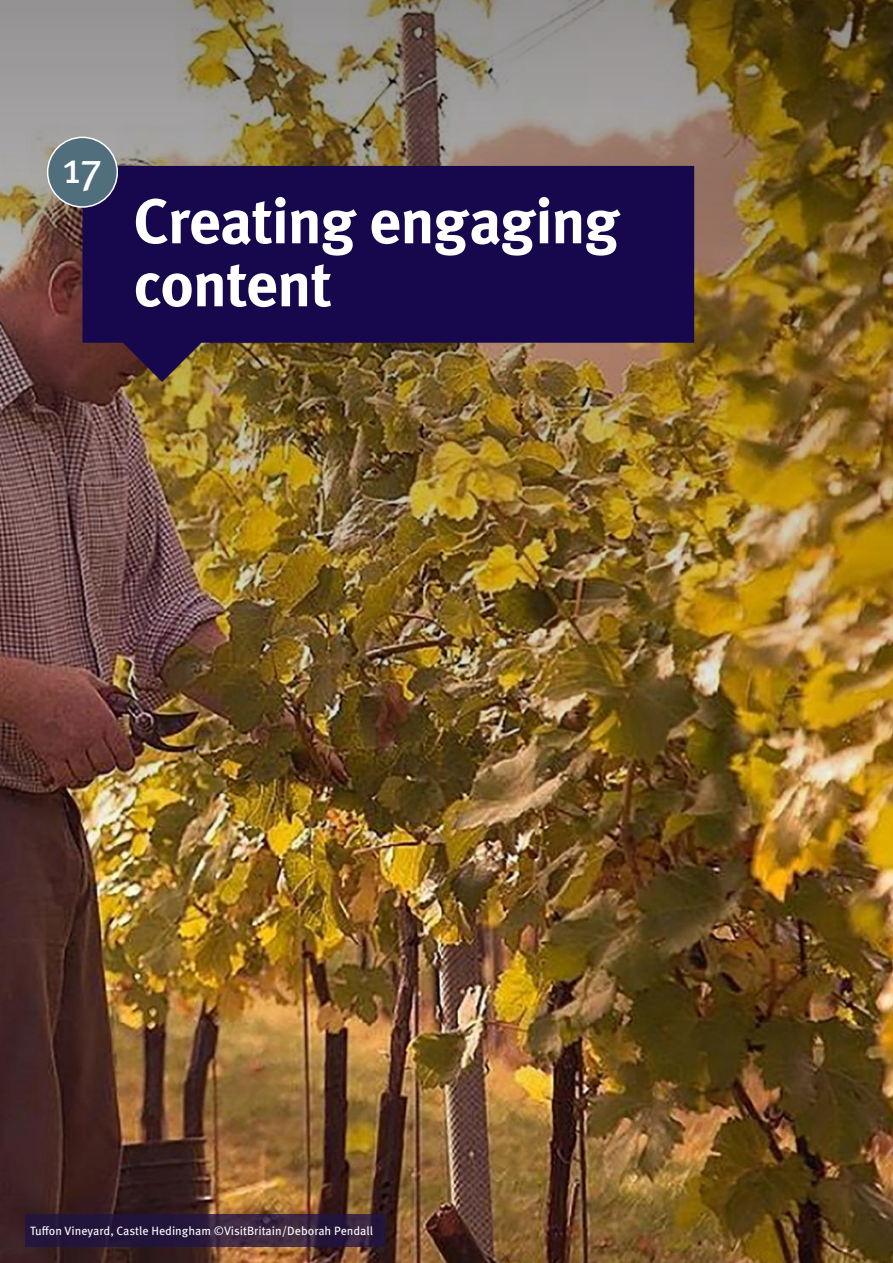
<style>
.page{position:relative;width:893px;height:1263px;background:#fff}
.page>*{position:absolute;margin:0;border:0;box-sizing:border-box;transform-origin:0 0}
.t1{font:700 63px/63px "Meta Pro";letter-spacing:-.025em;color:#fff}
.t2{font:43.8px "Meta Pro";color:#fff}
.t3{font:12px "Meta Pro";color:#fff}
</style>
<div class="page">
<img style="left:0;top:980px;width:893px;height:283px">
<img style="left:0;top:0;width:893px;height:980px">
<svg style="left:82px;top:166px;width:612px;height:216px;background:#291748"></svg>
<div style="left:48px;top:137px;width:69px;height:70px;background:#516e7c;border-radius:50%"></div>
<div style="left:47px;top:137px;width:71px;height:71px;border:2px solid #fff;border-radius:50%"></div>
<div style="left:11px;top:1204px;width:391px;height:59px;background:#241f1f;opacity:.75"></div>
<h2 class="t2" style="left:62px;top:134px;width:41px">17</h2>
<h1 class="t1" style="left:133px;top:186px;width:488px">Creating engaging content</h1>
<p class="t3" style="left:30px;top:1221px;width:344px">Tuffon Vineyard, Castle Hedingham ©VisitBritain/Deborah Pendall</p>
</div>
